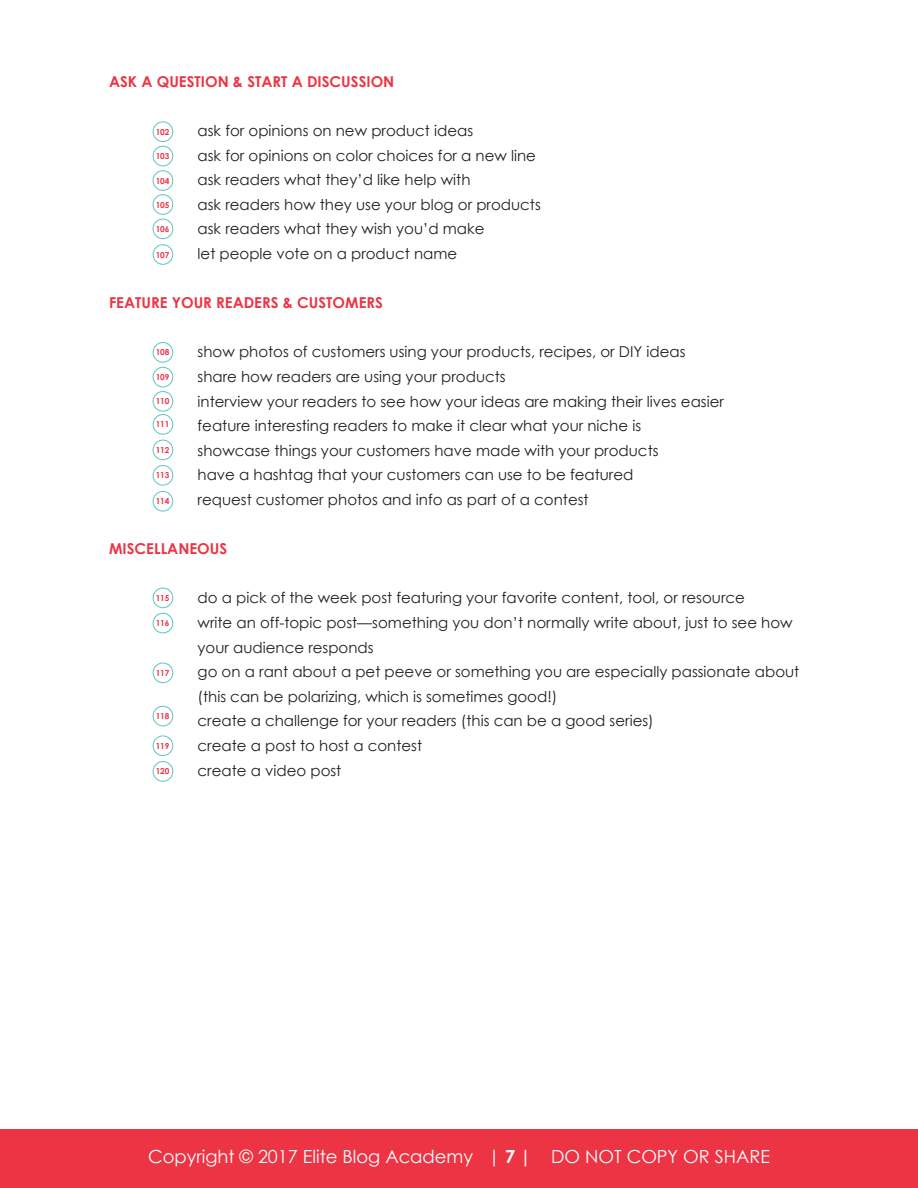
<style>
.page{position:relative;width:918px;height:1188px;background:#fff}
.page>*{position:absolute;margin:0;border:0;box-sizing:border-box;transform-origin:0 0}
.t1{font:18px "Century Gothic";color:#fff}
.t2{font:15px/24.6px "Century Gothic";color:#231f20}
.t3{font:700 15px "Century Gothic";color:#ed3444}
.t4{font:700 8.25px "Century Gothic";color:#ed3444}
.s1{font-weight:700}
</style>
<div class="page">
<div style="left:0;top:1130px;width:918px;height:58px;background:#ed3444"></div>
<div style="left:153px;top:121px;width:20px;height:21px;border:1px solid #64c7c5;border-radius:50%"></div>
<div style="left:153px;top:146px;width:20px;height:20px;border:1px solid #64c7c5;border-radius:50%"></div>
<div style="left:153px;top:170px;width:20px;height:21px;border:1px solid #64c7c5;border-radius:50%"></div>
<div style="left:153px;top:194px;width:20px;height:21px;border:1px solid #64c7c5;border-radius:50%"></div>
<div style="left:153px;top:219px;width:20px;height:20px;border:1px solid #64c7c5;border-radius:50%"></div>
<div style="left:153px;top:244px;width:20px;height:21px;border:1px solid #64c7c5;border-radius:50%"></div>
<div style="left:153px;top:342px;width:20px;height:21px;border:1px solid #64c7c5;border-radius:50%"></div>
<div style="left:153px;top:367px;width:20px;height:20px;border:1px solid #64c7c5;border-radius:50%"></div>
<div style="left:153px;top:391px;width:20px;height:21px;border:1px solid #64c7c5;border-radius:50%"></div>
<div style="left:153px;top:414px;width:20px;height:21px;border:1px solid #64c7c5;border-radius:50%"></div>
<div style="left:153px;top:440px;width:20px;height:20px;border:1px solid #64c7c5;border-radius:50%"></div>
<div style="left:153px;top:465px;width:20px;height:21px;border:1px solid #64c7c5;border-radius:50%"></div>
<div style="left:153px;top:491px;width:20px;height:21px;border:1px solid #64c7c5;border-radius:50%"></div>
<div style="left:153px;top:588px;width:20px;height:20px;border:1px solid #64c7c5;border-radius:50%"></div>
<div style="left:153px;top:613px;width:20px;height:20px;border:1px solid #64c7c5;border-radius:50%"></div>
<div style="left:153px;top:662px;width:20px;height:21px;border:1px solid #64c7c5;border-radius:50%"></div>
<div style="left:153px;top:706px;width:20px;height:20px;border:1px solid #64c7c5;border-radius:50%"></div>
<div style="left:153px;top:735px;width:20px;height:21px;border:1px solid #64c7c5;border-radius:50%"></div>
<div style="left:153px;top:761px;width:20px;height:21px;border:1px solid #64c7c5;border-radius:50%"></div>
<p class="t3" style="left:109px;top:72px;width:287px">ASK A QUESTION &amp; START A DISCUSSION</p>
<p class="t4" style="left:156px;top:127px;width:15px">102</p>
<p class="t2" style="left:198px;top:118px;width:277px">ask for opinions on new product ideas</p>
<p class="t4" style="left:156px;top:151px;width:15px">103</p>
<p class="t2" style="left:198px;top:143px;width:340px">ask for opinions on color choices for a new line</p>
<p class="t4" style="left:156px;top:175px;width:15px">104</p>
<p class="t2" style="left:198px;top:167px;width:274px">ask readers what they’d like help with</p>
<p class="t4" style="left:156px;top:199px;width:15px">105</p>
<p class="t2" style="left:198px;top:192px;width:345px">ask readers how they use your blog or products</p>
<p class="t4" style="left:156px;top:224px;width:15px">106</p>
<p class="t2" style="left:198px;top:217px;width:288px">ask readers what they wish you’d make</p>
<p class="t4" style="left:156px;top:249px;width:15px">107</p>
<p class="t2" style="left:198px;top:241px;width:261px">let people vote on a product name</p>
<p class="t3" style="left:109px;top:293px;width:275px">FEATURE YOUR READERS &amp; CUSTOMERS</p>
<p class="t4" style="left:156px;top:347px;width:15px">108</p>
<p class="t2" style="left:198px;top:340px;width:490px">show photos of customers using your products, recipes, or DIY ideas</p>
<p class="t4" style="left:156px;top:372px;width:15px">109</p>
<p class="t2" style="left:198px;top:364px;width:310px">share how readers are using your products</p>
<p class="t4" style="left:156px;top:396px;width:15px">110</p>
<p class="t2" style="left:198px;top:389px;width:528px">interview your readers to see how your ideas are making their lives easier</p>
<p class="t4" style="left:156px;top:419px;width:15px">111</p>
<p class="t2" style="left:198px;top:413px;width:445px">feature interesting readers to make it clear what your niche is</p>
<p class="t4" style="left:156px;top:445px;width:15px">112</p>
<p class="t2" style="left:198px;top:438px;width:463px">showcase things your customers have made with your products</p>
<p class="t4" style="left:156px;top:470px;width:15px">113</p>
<p class="t2" style="left:198px;top:463px;width:437px">have a hashtag that your customers can use to be featured</p>
<p class="t4" style="left:156px;top:496px;width:15px">114</p>
<p class="t2" style="left:198px;top:487px;width:393px">request customer photos and info as part of a contest</p>
<p class="t3" style="left:109px;top:539px;width:120px">MISCELLANEOUS</p>
<p class="t4" style="left:156px;top:593px;width:15px">115</p>
<p class="t2" style="left:198px;top:586px;width:549px">do a pick of the week post featuring your favorite content, tool, or resource</p>
<p class="t4" style="left:156px;top:618px;width:15px">116</p>
<p class="t2" style="left:198px;top:610px;width:597px">write an off-topic post—something you don’t normally write about, just to see how your audience responds</p>
<p class="t4" style="left:156px;top:668px;width:15px">117</p>
<p class="t2" style="left:198px;top:659px;width:603px">go on a rant about a pet peeve or something you are especially passionate about (this can be polarizing, which is sometimes good!)</p>
<p class="t4" style="left:156px;top:711px;width:15px">118</p>
<p class="t2" style="left:198px;top:709px;width:458px">create a challenge for your readers (this can be a good series)</p>
<p class="t4" style="left:156px;top:741px;width:15px">119</p>
<p class="t2" style="left:198px;top:733px;width:226px">create a post to host a contest</p>
<p class="t4" style="left:156px;top:766px;width:15px">120</p>
<p class="t2" style="left:198px;top:758px;width:145px">create a video post</p>
<p class="t1" style="left:148px;top:1145px;width:623px">Copyright © 2017 Elite Blog Academy | <span class="s1">7 |</span> DO NOT COPY OR SHARE</p>
</div>
